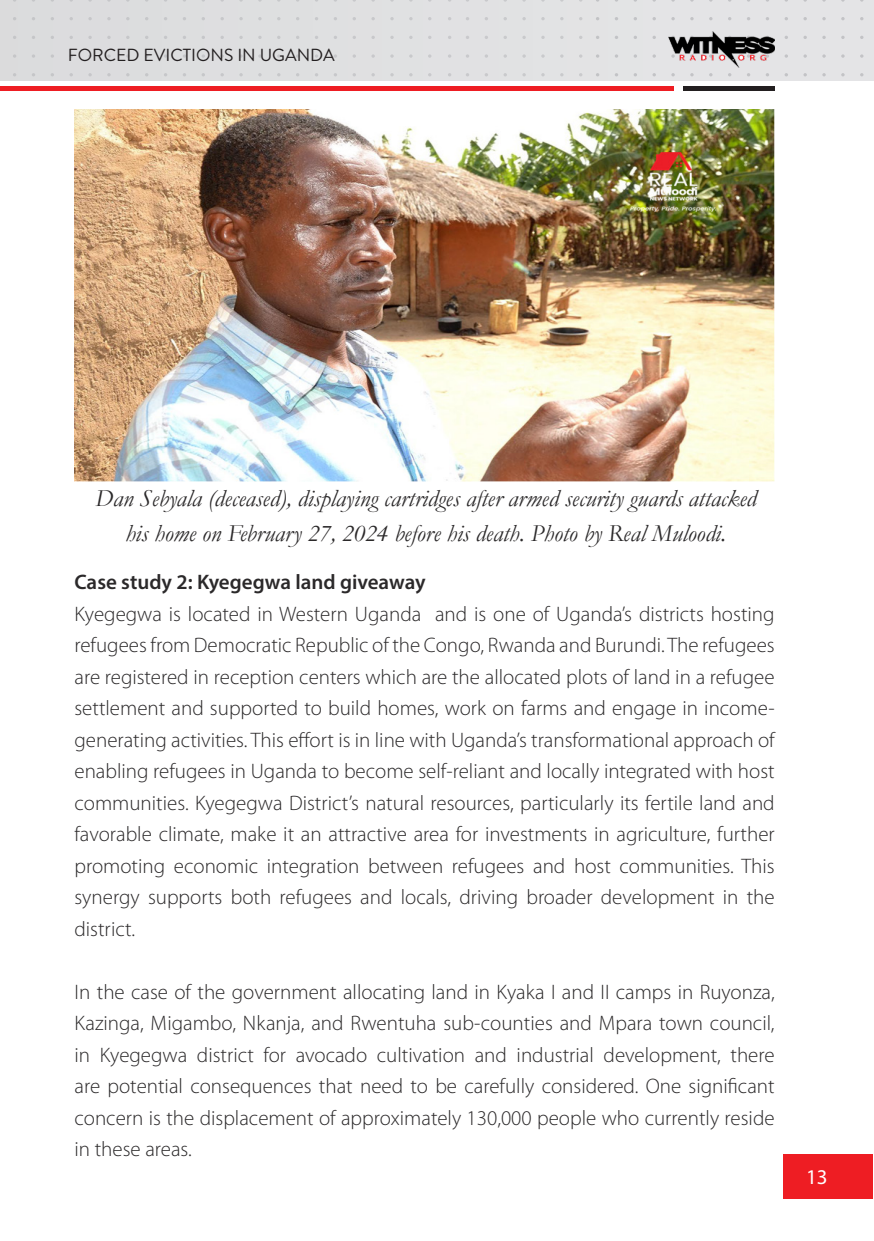
<style>
.page{position:relative;width:874px;height:1241px;background:#fff}
.page>*{position:absolute;margin:0;border:0;box-sizing:border-box;transform-origin:0 0}
.t1{font:italic 24.5px/35px "Garamond";color:#2b292a;text-align:center}
.t2{font:300 21px/31.5px "Myriad Pro";color:#2b292a;text-align:justify}
.t3{font:600 21px "Myriad Pro";color:#2b292a}
.t4{font:21px "Myriad Pro";color:#fff}
.t5{font:17.5px "Brandon Grotesque";color:#231f20}
</style>
<div class="page">
<div style="left:0;top:0;width:873px;height:81px;background:#e0e1e2"></div>
<svg style="left:239px;top:54px;width:4px;height:4px"></svg>
<svg style="left:220px;top:54px;width:4px;height:4px"></svg>
<svg style="left:107px;top:54px;width:4px;height:4px"></svg>
<svg style="left:88px;top:54px;width:4px;height:4px"></svg>
<svg style="left:69px;top:54px;width:4px;height:4px"></svg>
<div style="left:682px;top:85px;width:92px;height:5px;background:#231f20"></div>
<div style="left:0;top:85px;width:673px;height:5px;background:#ee1d23"></div>
<img style="left:668px;top:31px;width:106px;height:36px">
<div style="left:783px;top:1153px;width:89px;height:45px;background:#ee1d23"></div>
<img style="left:74px;top:109px;width:700px;height:372px">
<p class="t5" style="left:68px;top:43px;width:268px">FORCED EVICTIONS IN UGANDA</p>
<p class="t1" style="left:95px;top:480px;width:662px">Dan Sebyala (deceased), displaying cartridges after armed security guards attacked his home on February 27, 2024 before his death. Photo by Real Muloodi.</p>
<p class="t3" style="left:74px;top:568px;width:352px">Case study 2: Kyegegwa land giveaway</p>
<p class="t2" style="left:74px;top:597px;width:701px">Kyegegwa is located in Western Uganda and is one of Uganda’s districts hosting refugees from Democratic Republic of the Congo, Rwanda and Burundi. The refugees are registered in reception centers which are the allocated plots of land in a refugee settlement and supported to build homes, work on farms and engage in income&shy;generating activities. This effort is in line with Uganda’s transformational approach of enabling refugees in Uganda to become self-reliant and locally integrated with host communities. Kyegegwa District’s natural resources, particularly its fertile land and favorable climate, make it an attractive area for investments in agriculture, further promoting economic integration between refugees and host communities. This synergy supports both refugees and locals, driving broader development in the district.</p>
<p class="t2" style="left:74px;top:975px;width:701px">In the case of the government allocating land in Kyaka I and II camps in Ruyonza, Kazinga, Migambo, Nkanja, and Rwentuha sub-counties and Mpara town council, in Kyegegwa district for avocado cultivation and industrial development, there are potential consequences that need to be carefully considered. One significant concern is the displacement of approximately 130,000 people who currently reside in these areas.</p>
<p class="t4" style="left:805px;top:1163px;width:23px">13</p>
</div>
